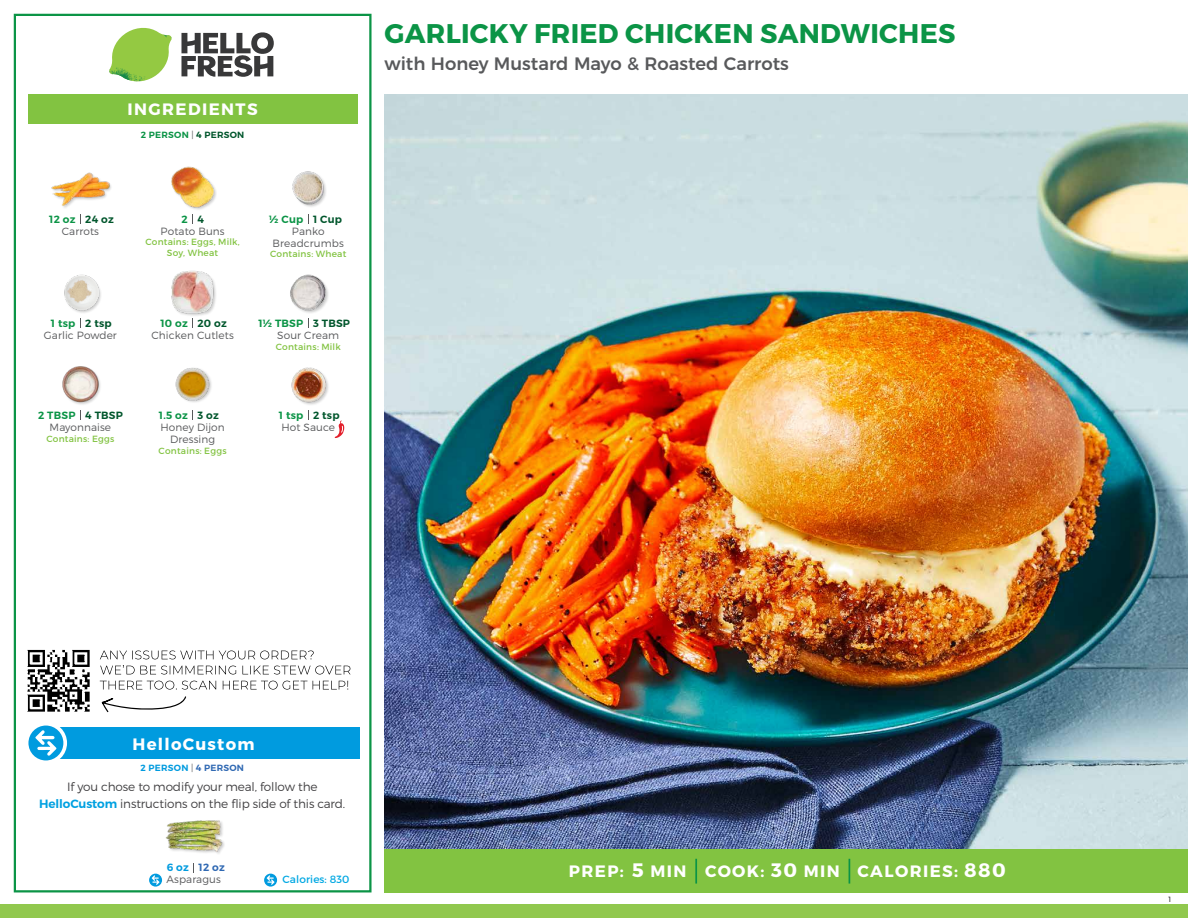
<style>
.page{position:relative;width:1188px;height:918px;background:#fff}
.page>*{position:absolute;margin:0;border:0;box-sizing:border-box;transform-origin:0 0}
.t1{font:700 27px "Montserrat";letter-spacing:.01em;color:#0b9446}
.t2{font:500 18px "Montserrat";color:#58595b}
.t3{font:700 16.5px "Montserrat";letter-spacing:.085em;color:#fff}
.t4{font:300 12px/16.5px "Montserrat";letter-spacing:-.01em;color:#414042;text-align:center}
.t5{font:300 10.5px/12px "Montserrat";letter-spacing:.01em;color:#58595b;text-align:center}
.t6{font:600 10.5px "Montserrat";letter-spacing:.02em;color:#0b9446}
.t7{font:600 10.5px "Montserrat";letter-spacing:.02em;color:#00562c}
.t8{font:10.5px "Montserrat";letter-spacing:.01em;color:#00a8e3}
.t9{font:600 10.5px "Montserrat";color:#3069b3}
.t10{font:9px/10.5px "Montserrat";letter-spacing:.025em;color:#82c341;text-align:center}
.t11{font:600 9px "Montserrat";letter-spacing:.03em;color:#0b9446}
.t12{font:600 9px "Montserrat";letter-spacing:.03em;color:#009bdf}
.t13{font:300 7.5px "Montserrat";color:#000}
.s1{font-weight:300;color:#58595b}
.s2{color:#00562c}
.s3{font-weight:600;color:#00a1e1}
.s4{color:#3069b3}
.s5{color:#009bdf}
.s6{font-size:19.5px}
</style>
<div class="page">
<div style="left:0;top:904px;width:1188px;height:14px;background:#91c84e"></div>
<div style="left:384px;top:849px;width:804px;height:43px;background:#82c341"></div>
<svg style="left:181px;top:32px;width:93px;height:45px"></svg>
<svg style="left:114px;top:28px;width:55px;height:36px"></svg>
<img style="left:143px;top:28px;width:29px;height:24px">
<img style="left:112px;top:48px;width:54px;height:10px">
<img style="left:109px;top:52px;width:55px;height:30px">
<img style="left:142px;top:58px;width:24px;height:23px">
<div style="left:28px;top:94px;width:330px;height:30px;background:#82c341"></div>
<div style="left:14px;top:14px;width:358px;height:878px;border:2px solid #0b9446"></div>
<img style="left:384px;top:94px;width:804px;height:755px">
<div style="left:172px;top:271px;width:45px;height:46px;background:#000;opacity:.2"></div>
<img style="left:171px;top:271px;width:46px;height:43px">
<img style="left:290px;top:274px;width:38px;height:39px">
<div style="left:171px;top:167px;width:46px;height:44px;background:#000;opacity:.2"></div>
<img style="left:171px;top:166px;width:46px;height:43px">
<img style="left:292px;top:171px;width:34px;height:36px">
<img style="left:64px;top:274px;width:37px;height:39px">
<img style="left:51px;top:172px;width:59px;height:36px">
<img style="left:175px;top:367px;width:37px;height:35px">
<img style="left:291px;top:367px;width:38px;height:38px">
<img style="left:62px;top:366px;width:39px;height:39px">
<div style="left:166px;top:820px;width:59px;height:36px;background:#000;opacity:.2"></div>
<img style="left:166px;top:820px;width:57px;height:36px">
<svg style="left:335px;top:421px;width:9px;height:17px"></svg>
<div style="left:33px;top:727px;width:327px;height:32px;background:#009bdf"></div>
<svg style="left:25px;top:722px;width:42px;height:42px"></svg>
<div style="left:28px;top:726px;width:35px;height:34px;background:#009bdf;border-radius:50%"></div>
<svg style="left:35px;top:730px;width:22px;height:26px"></svg>
<svg style="left:149px;top:874px;width:13px;height:13px"></svg>
<svg style="left:152px;top:875px;width:8px;height:10px"></svg>
<svg style="left:264px;top:874px;width:13px;height:13px"></svg>
<svg style="left:267px;top:875px;width:8px;height:10px"></svg>
<hr style="left:695px;top:859px;width:2px;height:25px;background:#0b9446">
<svg style="left:849px;top:859px;width:1px;height:25px"></svg>
<img style="left:27px;top:649px;width:63px;height:63px">
<svg style="left:102px;top:696px;width:84px;height:17px"></svg>
<svg style="left:100px;top:681px;width:248px;height:9px"></svg>
<svg style="left:100px;top:665px;width:251px;height:9px"></svg>
<svg style="left:100px;top:651px;width:214px;height:8px"></svg>
<h3 class="t3" style="left:128px;top:99px;width:132px">INGREDIENTS</h3>
<p class="t11" style="left:141px;top:129px;width:105px">2 PERSON <span class="s1">|</span> <span class="s2">4 PERSON</span></p>
<p class="t6" style="left:49px;top:212px;width:28px">12 oz</p>
<p class="t7" style="left:85px;top:212px;width:30px">24 oz</p>
<p class="t7" style="left:198px;top:212px;width:8px">4</p>
<p class="t7" style="left:313px;top:212px;width:31px">1 Cup</p>
<p class="t6" style="left:181px;top:212px;width:8px">2</p>
<p class="t6" style="left:269px;top:212px;width:36px">½ Cup</p>
<p class="t5" style="left:62px;top:225px;width:39px">Carrots</p>
<p class="t5" style="left:161px;top:225px;width:66px">Potato Buns</p>
<p class="t10" style="left:145px;top:237px;width:96px">Contains: Eggs, Milk,<br>Soy, Wheat</p>
<p class="t5" style="left:273px;top:225px;width:73px">Panko<br>Breadcrumbs</p>
<p class="t10" style="left:270px;top:249px;width:78px">Contains: Wheat</p>
<p class="t6" style="left:51px;top:317px;width:26px">1 tsp</p>
<p class="t7" style="left:85px;top:317px;width:28px">2 tsp</p>
<p class="t7" style="left:198px;top:317px;width:31px">20 oz</p>
<p class="t7" style="left:313px;top:317px;width:38px">3 TBSP</p>
<p class="t6" style="left:160px;top:317px;width:29px">10 oz</p>
<p class="t6" style="left:258px;top:317px;width:46px">1½ TBSP</p>
<p class="t5" style="left:44px;top:329px;width:75px">Garlic Powder</p>
<p class="t5" style="left:151px;top:329px;width:84px">Chicken Cutlets</p>
<p class="t5" style="left:277px;top:329px;width:63px">Sour Cream</p>
<p class="t10" style="left:276px;top:341px;width:67px">Contains: Milk</p>
<p class="t6" style="left:38px;top:409px;width:39px">2 TBSP</p>
<p class="t7" style="left:85px;top:409px;width:39px">4 TBSP</p>
<p class="t7" style="left:198px;top:409px;width:23px">3 oz</p>
<p class="t7" style="left:313px;top:409px;width:28px">2 tsp</p>
<p class="t6" style="left:159px;top:409px;width:30px">1.5 oz</p>
<p class="t6" style="left:279px;top:409px;width:26px">1 tsp</p>
<p class="t5" style="left:50px;top:421px;width:63px">Mayonnaise</p>
<p class="t10" style="left:46px;top:433px;width:70px">Contains: Eggs</p>
<p class="t5" style="left:161px;top:421px;width:66px">Honey Dijon<br>Dressing</p>
<p class="t10" style="left:159px;top:445px;width:70px">Contains: Eggs</p>
<p class="t5" style="left:281px;top:421px;width:55px">Hot Sauce</p>
<h1 class="t1" style="left:385px;top:17px;width:573px">GARLICKY FRIED CHICKEN SANDWICHES</h1>
<h2 class="t2" style="left:384px;top:49px;width:406px">with Honey Mustard Mayo &amp; Roasted Carrots</h2>
<h3 class="t3" style="left:133px;top:734px;width:123px">HelloCustom</h3>
<p class="t4" style="left:39px;top:778px;width:308px">If you chose to modify your meal, follow the<br><span class="s3">HelloCustom</span> instructions on the flip side of this card.</p>
<p class="t12" style="left:141px;top:763px;width:105px">2 PERSON <span class="s1">|</span> <span class="s4">4 PERSON</span></p>
<p class="t9" style="left:167px;top:861px;width:60px"><span class="s5">6 oz</span> 12 oz</p>
<p class="t5" style="left:167px;top:873px;width:56px">Asparagus</p>
<p class="t8" style="left:282px;top:873px;width:69px">Calories: 830</p>
<h3 class="t3" style="left:569px;top:861px;width:439px">PREP: <span class="s6">5</span> MIN COOK: <span class="s6">30</span> MIN CALORIES: <span class="s6">880</span></h3>
<p class="t13" style="left:1168px;top:895px;width:4px">1</p>
</div>
